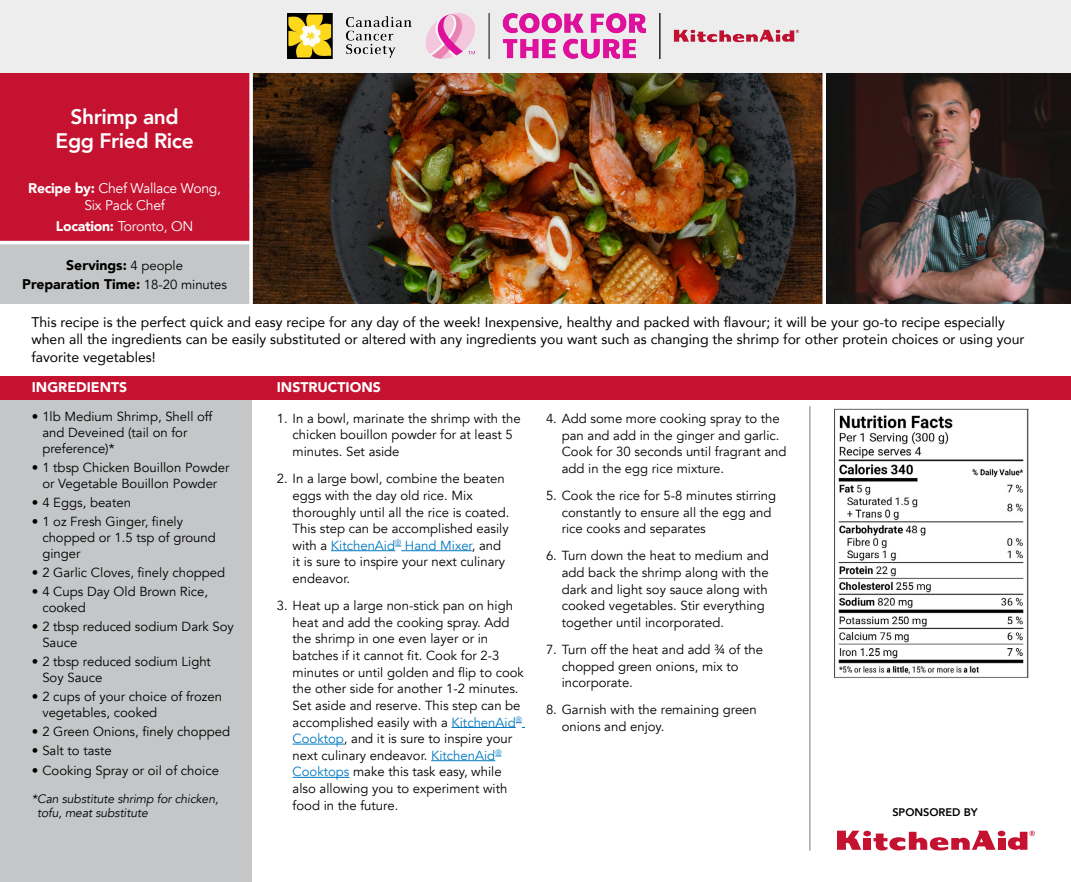
<style>
.page{position:relative;width:1071px;height:882px;background:#fff}
.page>*{position:absolute;margin:0;border:0;box-sizing:border-box;transform-origin:0 0}
.t1{font:800 21px/24.5px "Avenir";letter-spacing:-.02em;color:#fff;text-align:center}
.t2{font:14px/17.5px "Avenir";color:#000}
.t3{font:14px/17.5px "Avenir";letter-spacing:-.02em;color:#fff;text-align:center}
.t4{font:900 14px/19.2px "Avenir";color:#000;text-align:center}
.t5{font:900 14px "Avenir";color:#fff}
.t6{font:13.12px/16.6px "Avenir";color:#000}
.t7{font:italic 12.25px/14px "Avenir";letter-spacing:-.01em;color:#000}
.t8{font:800 11.03px "Avenir";color:#000}
.s1{font-weight:900}
.s2{font-weight:400;font-size:13.12px}
.s3{color:#0079c1}
</style>
<div class="page">
<div style="left:0;top:399px;width:252px;height:483px;background:#c4c6c8"></div>
<div style="left:0;top:376px;width:1071px;height:23px;background:#c41230"></div>
<hr style="left:810px;top:406px;width:1px;height:444px;background:#77787b">
<div style="left:863px;top:838px;width:8px;height:12px;background:#c41230"></div>
<div style="left:863px;top:831px;width:8px;height:5px;background:#c41230;border-radius:50%"></div>
<svg style="left:837px;top:831px;width:24px;height:19px"></svg>
<svg style="left:874px;top:831px;width:161px;height:20px"></svg>
<div style="left:0;top:20px;width:252px;height:223px;background:#c41230"></div>
<div style="left:0;top:243px;width:252px;height:61px;background:#c4c6c8"></div>
<hr style="left:0;top:241px;width:251px;height:3px;background:#fff">
<img style="left:253px;top:73px;width:818px;height:231px">
<hr style="left:331px;top:550px;width:64px;height:1px;background:#0079c1">
<hr style="left:401px;top:550px;width:71px;height:1px;background:#0079c1">
<hr style="left:452px;top:727px;width:64px;height:1px;background:#0079c1">
<svg style="left:516px;top:722px;width:9px;height:6px"></svg>
<hr style="left:293px;top:744px;width:51px;height:1px;background:#0079c1">
<hr style="left:431px;top:760px;width:64px;height:1px;background:#0079c1">
<hr style="left:293px;top:777px;width:56px;height:1px;background:#0079c1">
<img style="left:834px;top:408px;width:195px;height:270px">
<svg style="left:822px;top:73px;width:4px;height:231px"></svg>
<div style="left:0;top:0;width:1071px;height:73px;background:#ededee"></div>
<svg style="left:249px;top:73px;width:4px;height:231px"></svg>
<img style="left:265px;top:13px;width:556px;height:69px">
<h1 class="t1" style="left:56px;top:104px;width:140px">Shrimp and<br>Egg Fried Rice</h1>
<p class="t3" style="left:28px;top:179px;width:194px"><span class="s1">Recipe by:</span> Chef Wallace Wong,<br>Six Pack Chef</p>
<p class="t3" style="left:56px;top:218px;width:139px"><span class="s1">Location:</span> Toronto, ON</p>
<p class="t4" style="left:22px;top:255px;width:206px">Servings: <span class="s2">4 people<br></span>Preparation Time: <span class="s2">18-20 minutes</span></p>
<p class="t2" style="left:31px;top:313px;width:995px">This recipe is the perfect quick and easy recipe for any day of the week! Inexpensive, healthy and packed with flavour; it will be your go-to recipe especially when all the ingredients can be easily substituted or altered with any ingredients you want such as changing the shrimp for other protein choices or using your favorite vegetables!</p>
<p class="t5" style="left:32px;top:376px;width:97px">INGREDIENTS</p>
<p class="t5" style="left:277px;top:376px;width:105px">INSTRUCTIONS</p>
<p class="t6" style="left:42px;top:409px;width:172px;line-height:15.8px;text-indent:-10px">• 1lb Medium Shrimp, Shell off and Deveined (tail on for preference)*</p>
<p class="t6" style="left:32px;top:460px;width:199px;line-height:15.8px;text-align:center">• 1 tbsp Chicken Bouillon Powder or Vegetable Bouillon Powder</p>
<p class="t6" style="left:32px;top:494px;width:101px">• 4 Eggs, beaten</p>
<p class="t6" style="left:42px;top:514px;width:175px;line-height:15.8px;text-indent:-11px">• 1 oz Fresh Ginger, finely chopped or 1.5 tsp of ground ginger</p>
<p class="t6" style="left:32px;top:564px;width:195px">• 2 Garlic Cloves, finely chopped</p>
<p class="t6" style="left:42px;top:584px;width:167px;line-height:15.8px;text-indent:-10px">• 4 Cups Day Old Brown Rice, cooked</p>
<p class="t6" style="left:42px;top:619px;width:193px;line-height:15.8px;text-indent:-10px">• 2 tbsp reduced sodium Dark Soy<br>Sauce</p>
<p class="t6" style="left:42px;top:654px;width:170px;line-height:15.8px;text-indent:-10px">• 2 tbsp reduced sodium Light<br>Soy Sauce</p>
<p class="t6" style="left:42px;top:689px;width:181px;line-height:15.8px;text-indent:-10px">• 2 cups of your choice of frozen vegetables, cooked</p>
<p class="t6" style="left:32px;top:723px;width:200px">• 2 Green Onions, finely chopped</p>
<p class="t6" style="left:32px;top:743px;width:81px">• Salt to taste</p>
<p class="t6" style="left:32px;top:762px;width:189px">• Cooking Spray or oil of choice</p>
<p class="t7" style="left:37px;top:792px;width:183px;text-indent:-5px">*Can substitute shrimp for chicken, tofu, meat substitute</p>
<p class="t6" style="left:293px;top:410px;width:230px;text-indent:-16px">1. In a bowl, marinate the shrimp with the chicken bouillon powder for at least 5 minutes. Set aside</p>
<p class="t6" style="left:293px;top:471px;width:218px;text-indent:-16px">2. In a large bowl, combine the beaten eggs with the day old rice. Mix thoroughly until all the rice is coated.<br>This step can be accomplished easily with a <span class="s3">KitchenAid</span><sup>®</sup> <span class="s3">Hand Mixer</span>, and it is sure to inspire your next culinary endeavor.</p>
<p class="t6" style="left:293px;top:598px;width:233px;text-indent:-16px">3. Heat up a large non-stick pan on high heat and add the cooking spray. Add the shrimp in one even layer or in batches if it cannot fit. Cook for 2-3 minutes or until golden and flip to cook the other side for another 1-2 minutes.<br>Set aside and reserve. This step can be accomplished easily with a <span class="s3">KitchenAid</span><sup>® </sup><span class="s3">Cooktop</span>, and it is sure to inspire your next culinary endeavor. <span class="s3">KitchenAid</span><sup>® </sup><span class="s3">Cooktops</span> make this task easy, while also allowing you to experiment with food in the future.</p>
<p class="t6" style="left:562px;top:410px;width:226px;text-indent:-16px">4. Add some more cooking spray to the pan and add in the ginger and garlic.<br>Cook for 30 seconds until fragrant and add in the egg rice mixture.</p>
<p class="t6" style="left:562px;top:487px;width:216px;text-indent:-16px">5. Cook the rice for 5-8 minutes stirring constantly to ensure all the egg and rice cooks and separates</p>
<p class="t6" style="left:562px;top:548px;width:209px;text-indent:-16px">6. Turn down the heat to medium and add back the shrimp along with the dark and light soy sauce along with cooked vegetables. Stir everything together until incorporated.</p>
<p class="t6" style="left:562px;top:641px;width:203px;text-indent:-16px">7. Turn off the heat and add ¾ of the chopped green onions, mix to incorporate.</p>
<p class="t6" style="left:562px;top:702px;width:197px;text-indent:-16px">8. Garnish with the remaining green onions and enjoy.</p>
<p class="t8" style="left:892px;top:803px;width:87px">SPONSORED BY</p>
</div>
